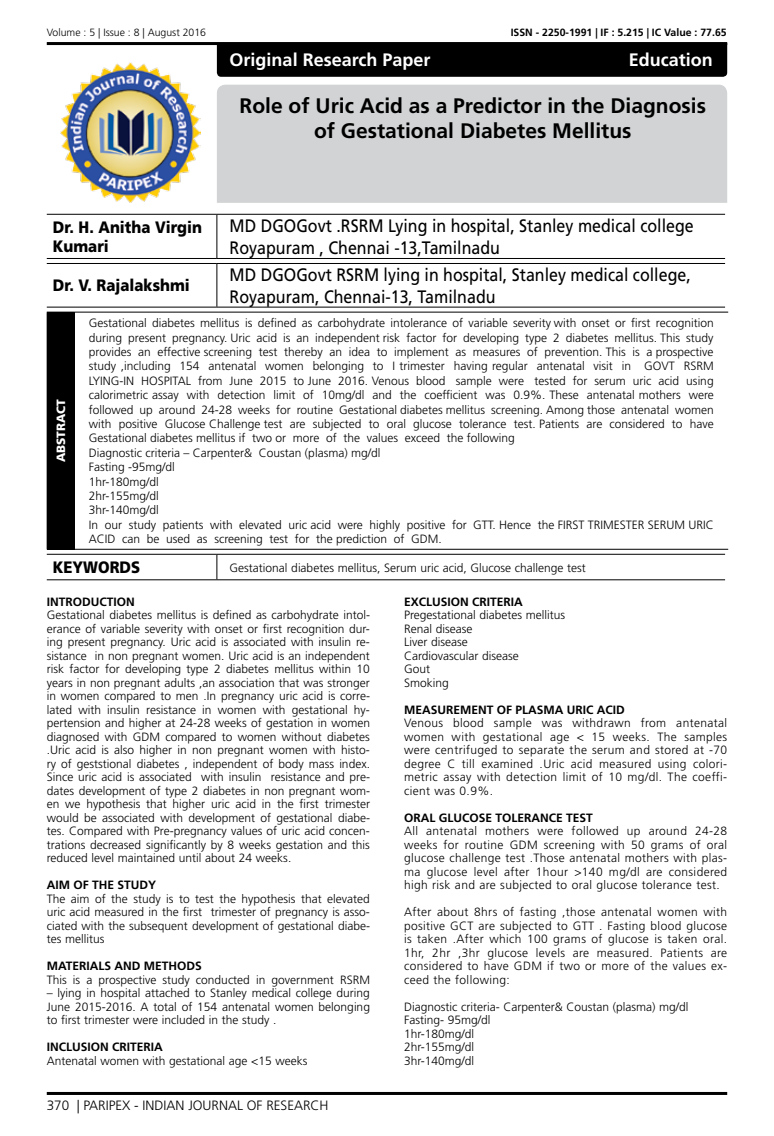
<style>
.page{position:relative;width:774px;height:1136px;background:#fff}
.page>*{position:absolute;margin:0;border:0;box-sizing:border-box;transform-origin:0 0}
.t1{font:700 21px/25.2px "Frutiger LT Std";color:#000;text-align:center}
.t2{font:18px/21.6px "Frutiger LT Std";color:#000;scale:.89 1}
.t3{font:700 18px "Frutiger LT Std";color:#fff}
.t4{font:900 16.5px/19.8px "Frutiger LT Std";color:#000;scale:.9 1}
.t5{font:300 13.5px "Frutiger LT Std";color:#000}
.t6{font:300 12px/13.5px "Frutiger LT Std";color:#000;text-align:justify}
.t7{font:700 12px "Frutiger LT Std";color:#000}
.t8{font:900 12px "Frutiger LT Std";color:#fff}
.t9{font:700 10.5px "Frutiger LT Std";color:#000}
.t10{font:300 10.5px "Frutiger LT Std";color:#000}
</style>
<div class="page">
<hr style="left:47px;top:42px;width:680px;height:3px;background:#000">
<hr style="left:47px;top:1091px;width:680px;height:3px;background:#000">
<div style="left:217px;top:85px;width:510px;height:118px;background:#d1d3d4"></div>
<div style="left:217px;top:45px;width:510px;height:32px;background:#000"></div>
<img style="left:61px;top:63px;width:139px;height:140px">
<hr style="left:47px;top:263px;width:170px;height:1px;background:#000">
<hr style="left:217px;top:263px;width:508px;height:1px;background:#000">
<hr style="left:216px;top:264px;width:1px;height:43px;background:#000">
<hr style="left:47px;top:307px;width:170px;height:1px;background:#000">
<hr style="left:217px;top:307px;width:508px;height:1px;background:#000">
<hr style="left:47px;top:214px;width:170px;height:1px;background:#000">
<hr style="left:217px;top:214px;width:508px;height:1px;background:#000">
<hr style="left:216px;top:215px;width:1px;height:43px;background:#000">
<hr style="left:47px;top:258px;width:170px;height:1px;background:#000">
<hr style="left:217px;top:258px;width:508px;height:1px;background:#000">
<hr style="left:47px;top:554px;width:170px;height:1px;background:#000">
<hr style="left:217px;top:554px;width:508px;height:1px;background:#000">
<svg style="left:216px;top:554px;width:1px;height:25px"></svg>
<hr style="left:47px;top:579px;width:170px;height:1px;background:#000">
<hr style="left:217px;top:579px;width:508px;height:1px;background:#000">
<div style="left:47px;top:312px;width:27px;height:237px;background:#000"></div>
<hr style="left:74px;top:312px;width:654px;height:1px;background:#000">
<hr style="left:74px;top:312px;width:1px;height:237px;background:#000">
<svg style="left:47px;top:549px;width:27px;height:1px"></svg>
<hr style="left:74px;top:549px;width:654px;height:1px;background:#000">
<p class="t10" style="left:47px;top:27px;width:161px">Volume : 5 | Issue : 8 | August 2016</p>
<p class="t9" style="left:511px;top:27px;width:217px">ISSN - 2250-1991 | IF : 5.215 | IC Value : 77.65</p>
<h2 class="t3" style="left:230px;top:49px;width:202px">Original Research Paper</h2>
<h2 class="t3" style="left:629px;top:49px;width:86px">Education</h2>
<h1 class="t1" style="left:240px;top:93px;width:468px">Role of Uric Acid as a Predictor in the Diagnosis of Gestational Diabetes Mellitus</h1>
<h3 class="t4" style="left:53px;top:217px;width:167px">Dr. H. Anitha Virgin<br>Kumari</h3>
<h2 class="t2" style="left:230px;top:215px;width:523px">MD DGOGovt .RSRM Lying in hospital, Stanley medical college<br>Royapuram , Chennai -13,Tamilnadu</h2>
<h3 class="t4" style="left:53px;top:276px;width:154px">Dr. V. Rajalakshmi</h3>
<h2 class="t2" style="left:230px;top:264px;width:520px">MD DGOGovt RSRM lying in hospital, Stanley medical college,<br>Royapuram, Chennai-13, Tamilnadu</h2>
<p class="t8" style="left:54px;top:462px;width:65px;rotate:-90deg">ABSTRACT</p>
<p class="t6" style="left:89px;top:316px;width:626px;line-height:14.4px;text-align:left">Gestational diabetes mellitus is defined as carbohydrate intolerance of variable severity with onset or first recognition during present pregnancy. Uric acid is an independent risk factor for developing type 2 diabetes mellitus. This study provides an effective screening test thereby an idea to implement as measures of prevention. This is a prospective study ,including 154 antenatal women belonging to I trimester having regular antenatal visit in GOVT RSRM LYING-IN HOSPITAL from June 2015 to June 2016. Venous blood sample were tested for serum uric acid using calorimetric assay with detection limit of 10mg/dl and the coefficient was 0.9%. These antenatal mothers were followed up around 24-28 weeks for routine Gestational diabetes mellitus screening. Among those antenatal women with positive Glucose Challenge test are subjected to oral glucose tolerance test. Patients are considered to have Gestational diabetes mellitus if two or more of the values exceed the following<br>Diagnostic criteria – Carpenter&amp; Coustan (plasma) mg/dl<br>Fasting -95mg/dl<br>1hr-180mg/dl<br>2hr-155mg/dl<br>3hr-140mg/dl<br>In our study patients with elevated uric acid were highly positive for GTT. Hence the FIRST TRIMESTER SERUM URIC ACID can be used as screening test for the prediction of GDM.</p>
<h3 class="t4" style="left:53px;top:557px;width:99px">KEYWORDS</h3>
<p class="t6" style="left:230px;top:560px;width:358px">Gestational diabetes mellitus, Serum uric acid, Glucose challenge test</p>
<p class="t7" style="left:47px;top:594px;width:90px">INTRODUCTION</p>
<p class="t6" style="left:47px;top:608px;width:325px">Gestational diabetes mellitus is defined as carbohydrate intol&shy;erance of variable severity with onset or first recognition dur&shy;ing present pregnancy. Uric acid is associated with insulin re&shy;sistance in non pregnant women. Uric acid is an independent risk factor for developing type 2 diabetes mellitus within 10 years in non pregnant adults ,an association that was stronger in women compared to men .In pregnancy uric acid is corre&shy;lated with insulin resistance in women with gestational hy&shy;pertension and higher at 24-28 weeks of gestation in women diagnosed with GDM compared to women without diabetes .Uric acid is also higher in non pregnant women with histo&shy;ry of geststional diabetes , independent of body mass index.<br>Since uric acid is associated with insulin resistance and pre&shy;dates development of type 2 diabetes in non pregnant wom&shy;en we hypothesis that higher uric acid in the first trimester would be associated with development of gestational diabe&shy;tes. Compared with Pre-pregnancy values of uric acid concen&shy;trations decreased significantly by 8 weeks gestation and this reduced level maintained until about 24 weeks.</p>
<p class="t7" style="left:47px;top:878px;width:111px">AIM OF THE STUDY</p>
<p class="t6" style="left:47px;top:892px;width:325px">The aim of the study is to test the hypothesis that elevated uric acid measured in the first trimester of pregnancy is asso&shy;ciated with the subsequent development of gestational diabe&shy;tes mellitus</p>
<p class="t7" style="left:47px;top:959px;width:157px">MATERIALS AND METHODS</p>
<p class="t6" style="left:47px;top:973px;width:325px">This is a prospective study conducted in government RSRM</p>
<p class="t6" style="left:47px;top:986px;width:325px">– lying in hospital attached to Stanley medical college during June 2015-2016. A total of 154 antenatal women belonging to first trimester were included in the study .</p>
<p class="t7" style="left:47px;top:1040px;width:118px">INCLUSION CRITERIA</p>
<p class="t6" style="left:47px;top:1054px;width:262px">Antenatal women with gestational age &lt;15 weeks</p>
<p class="t5" style="left:47px;top:1097px;width:283px">370 | PARIPEX - INDIAN JOURNAL OF RESEARCH</p>
<p class="t7" style="left:404px;top:594px;width:120px">EXCLUSION CRITERIA</p>
<p class="t6" style="left:404px;top:608px;width:163px;text-align:left">Pregestational diabetes mellitus<br>Renal disease<br>Liver disease<br>Cardiovascular disease<br>Gout<br>Smoking</p>
<p class="t7" style="left:404px;top:702px;width:222px">MEASUREMENT OF PLASMA URIC ACID</p>
<p class="t6" style="left:404px;top:716px;width:325px">Venous blood sample was withdrawn from antenatal women with gestational age &lt; 15 weeks. The samples were centrifuged to separate the serum and stored at -70 degree C till examined .Uric acid measured using colori&shy;metric assay with detection limit of 10 mg/dl. The coeffi&shy;cient was 0.9%.</p>
<p class="t7" style="left:404px;top:810px;width:190px">ORAL GLUCOSE TOLERANCE TEST</p>
<p class="t6" style="left:404px;top:824px;width:325px">All antenatal mothers were followed up around 24-28 weeks for routine GDM screening with 50 grams of oral glucose challenge test .Those antenatal mothers with plas&shy;ma glucose level after 1hour &gt;140 mg/dl are considered high risk and are subjected to oral glucose tolerance test.</p>
<p class="t6" style="left:404px;top:905px;width:325px">After about 8hrs of fasting ,those antenatal women with positive GCT are subjected to GTT . Fasting blood glucose is taken .After which 100 grams of glucose is taken oral.<br>1hr, 2hr ,3hr glucose levels are measured. Patients are considered to have GDM if two or more of the values ex&shy;ceed the following:</p>
<p class="t6" style="left:404px;top:1000px;width:286px;text-align:left">Diagnostic criteria- Carpenter&amp; Coustan (plasma) mg/dl<br>Fasting- 95mg/dl<br>1hr-180mg/dl<br>2hr-155mg/dl<br>3hr-140mg/dl</p>
</div>
